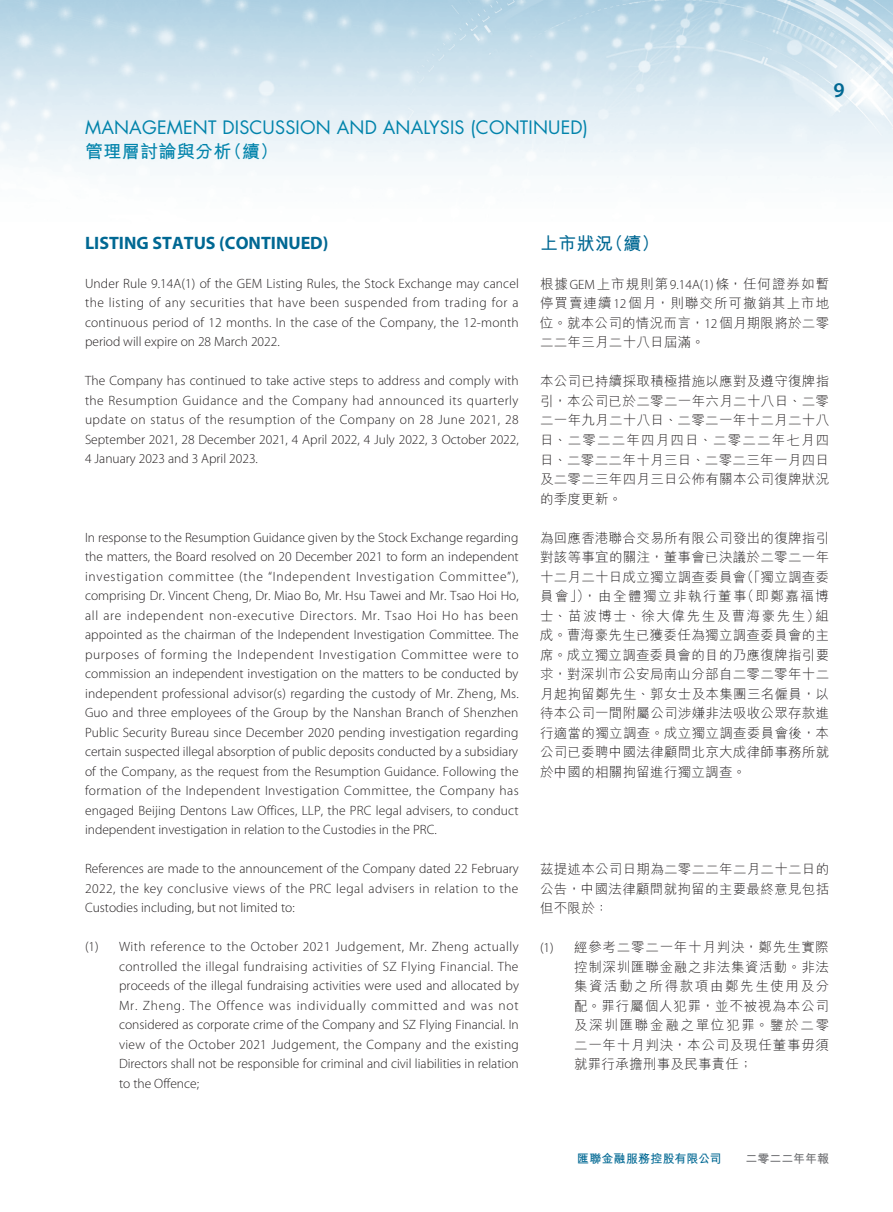
<style>
.page{position:relative;width:893px;height:1212px;background:#fff}
.page>*{position:absolute;margin:0;border:0;box-sizing:border-box;transform-origin:0 0}
.t1{font:600 21px "Myriad Pro";color:#006893}
.t2{font:18px "Futura Std";letter-spacing:.01em;color:#0183ab}
._01_H1_E{font:700 18px "Myriad Pro";color:#006893}
.t3{font:700 18px "M Hei HK";letter-spacing:.02em;color:#0183ab}
._001_H1_C{font:700 18px "M Hei HK";color:#006893}
._00_txt_E{font:300 13.5px/19.5px "Myriad Pro";color:#231f20;text-align:justify}
._000_txt_C{font:300 13.5px/19.5px "M Hei HK";letter-spacing:.02em;color:#231f20;text-align:justify}
.t4{font:700 12px "M Hei HK";color:#006893}
.t5{font:700 12px "M Hei HK";letter-spacing:-.005em;color:#6c6d70}
.s1{font-family:"Myriad Pro"}
</style>
<div class="page">
<img style="left:0;top:0;width:893px;height:178px">
<p class="t2" style="left:85px;top:116px;width:504px">MANAGEMENT DISCUSSION AND ANALYSIS (CONTINUED)</p>
<p class="t3" style="left:85px;top:138px;width:194px">管理層討論與分析（續）</p>
<p class="t1" style="left:833px;top:76px;width:13px">9</p>
<p class="_01_H1_E" style="left:85px;top:231px;width:245px">LISTING STATUS (CONTINUED)</p>
<p class="_00_txt_E" style="left:85px;top:274px;width:435px">Under Rule 9.14A(1) of the GEM Listing Rules, the Stock Exchange may cancel the listing of any securities that have been suspended from trading for a continuous period of 12 months. In the case of the Company, the 12-month period will expire on 28 March 2022.</p>
<p class="_00_txt_E" style="left:85px;top:371px;width:435px">The Company has continued to take active steps to address and comply with the Resumption Guidance and the Company had announced its quarterly update on status of the resumption of the Company on 28 June 2021, 28<br>September 2021, 28 December 2021, 4 April 2022, 4 July 2022, 3 October 2022, 4 January 2023 and 3 April 2023.</p>
<p class="_00_txt_E" style="left:85px;top:527px;width:435px">In response to the Resumption Guidance given by the Stock Exchange regarding the matters, the Board resolved on 20 December 2021 to form an independent investigation committee (the “Independent Investigation Committee”), comprising Dr. Vincent Cheng, Dr. Miao Bo, Mr. Hsu Tawei and Mr. Tsao Hoi Ho, all are independent non-executive Directors. Mr. Tsao Hoi Ho has been appointed as the chairman of the Independent Investigation Committee. The purposes of forming the Independent Investigation Committee were to commission an independent investigation on the matters to be conducted by independent professional advisor(s) regarding the custody of Mr. Zheng, Ms.<br>Guo and three employees of the Group by the Nanshan Branch of Shenzhen Public Security Bureau since December 2020 pending investigation regarding certain suspected illegal absorption of public deposits conducted by a subsidiary of the Company, as the request from the Resumption Guidance. Following the formation of the Independent Investigation Committee, the Company has engaged Beijing Dentons Law Offices, LLP, the PRC legal advisers, to conduct independent investigation in relation to the Custodies in the PRC.</p>
<p class="_00_txt_E" style="left:85px;top:859px;width:435px">References are made to the announcement of the Company dated 22 February 2022, the key conclusive views of the PRC legal advisers in relation to the Custodies including, but not limited to:</p>
<p class="_00_txt_E" style="left:119px;top:937px;width:401px;text-indent:-34px">(1) With reference to the October 2021 Judgement, Mr. Zheng actually controlled the illegal fundraising activities of SZ Flying Financial. The proceeds of the illegal fundraising activities were used and allocated by Mr. Zheng. The Offence was individually committed and was not considered as corporate crime of the Company and SZ Flying Financial. In view of the October 2021 Judgement, the Company and the existing Directors shall not be responsible for criminal and civil liabilities in relation to the Offence;</p>
<p class="_001_H1_C" style="left:540px;top:230px;width:121px">上市狀況（續）</p>
<p class="_000_txt_C" style="left:540px;top:274px;width:291px">根據<span class="s1">GEM</span>上市規則第<span class="s1">9.14A(1)</span>條，任何證券如暫停買賣連續<span class="s1">12</span>個月，則聯交所可撤銷其上市地位。就本公司的情況而言，<span class="s1">12</span>個月期限將於二零二二年三月二十八日屆滿。</p>
<p class="_000_txt_C" style="left:540px;top:372px;width:291px">本公司已持續採取積極措施以應對及遵守復牌指引，本公司已於二零二一年六月二十八日、二零二一年九月二十八日、二零二一年十二月二十八日、二零二二年四月四日、二零二二年七月四日、二零二二年十月三日、二零二三年一月四日及二零二三年四月三日公佈有關本公司復牌狀況的季度更新。</p>
<p class="_000_txt_C" style="left:540px;top:528px;width:291px">為回應香港聯合交易所有限公司發出的復牌指引對該等事宜的關注，董事會已決議於二零二一年十二月二十日成立獨立調查委員會（「獨立調查委員會」），由全體獨立非執行董事（即鄭嘉福博士、苗波博士、徐大偉先生及曹海豪先生）組成。曹海豪先生已獲委任為獨立調查委員會的主席。成立獨立調查委員會的目的乃應復牌指引要求，對深圳市公安局南山分部自二零二零年十二月起拘留鄭先生、郭女士及本集團三名僱員，以待本公司一間附屬公司涉嫌非法吸收公眾存款進行適當的獨立調查。成立獨立調查委員會後，本公司已委聘中國法律顧問北京大成律師事務所就於中國的相關拘留進行獨立調查。</p>
<p class="_000_txt_C" style="left:540px;top:859px;width:291px">茲提述本公司日期為二零二二年二月二十二日的公告，中國法律顧問就拘留的主要最終意見包括但不限於：</p>
<p class="_000_txt_C" style="left:574px;top:937px;width:257px;text-indent:-34px"><span class="s1">(1)</span> 經參考二零二一年十月判決，鄭先生實際控制深圳匯聯金融之非法集資活動。非法集資活動之所得款項由鄭先生使用及分配。罪行屬個人犯罪，並不被視為本公司及深圳匯聯金融之單位犯罪。鑒於二零二一年十月判決，本公司及現任董事毋須就罪行承擔刑事及民事責任；</p>
<p class="t4" style="left:577px;top:1150px;width:146px">匯聯金融服務控股有限公司</p>
<p class="t5" style="left:745px;top:1150px;width:85px">二零二二年年報</p>
</div>
